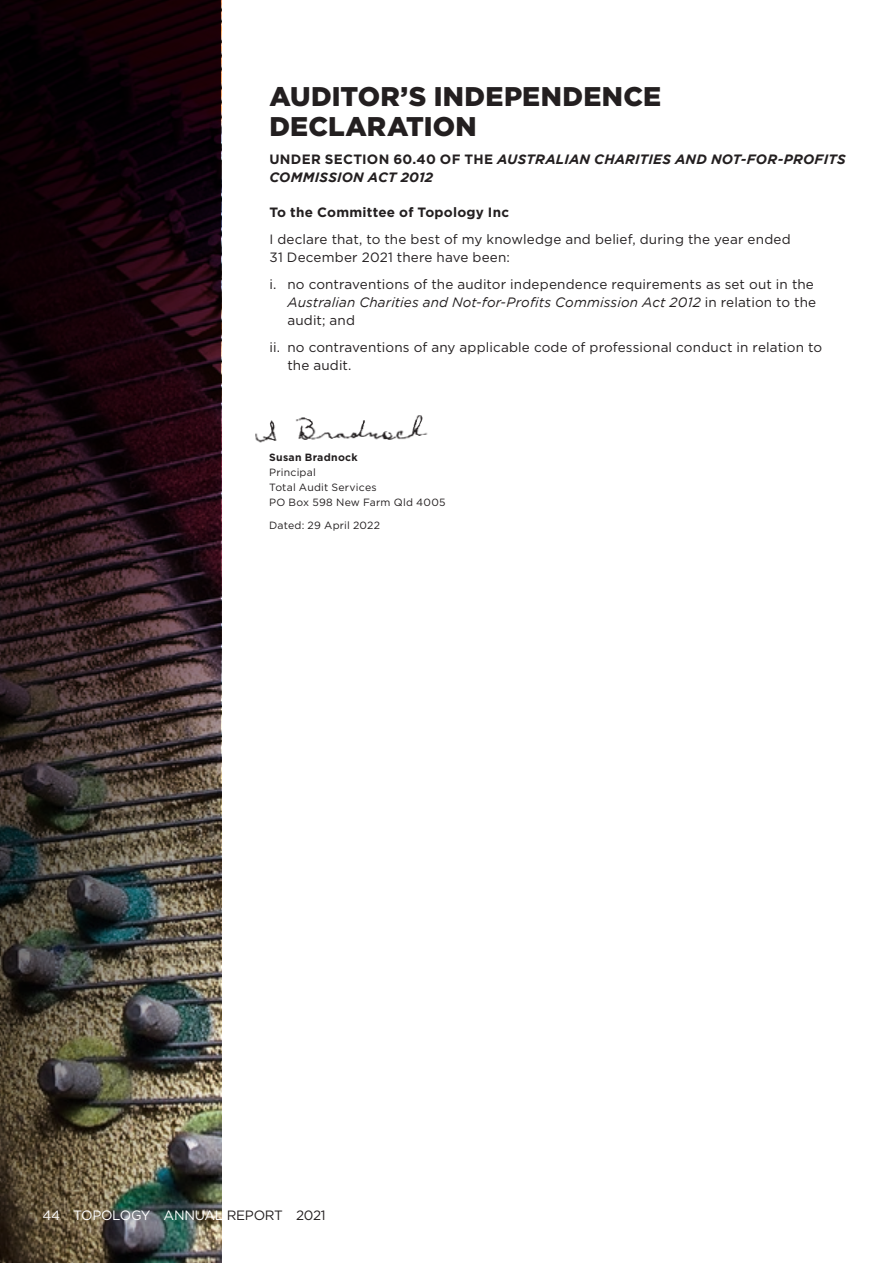
<style>
.page{position:relative;width:893px;height:1263px;background:#fff}
.page>*{position:absolute;margin:0;border:0;box-sizing:border-box;transform-origin:0 0}
.t1{font:900 27px/30px "Gotham";letter-spacing:.005em;color:#231f20}
.t2{font:13.5px/18px "Gotham";letter-spacing:.01em;color:#231f20}
.t3{font:italic 700 13.5px/18px "Gotham";letter-spacing:.015em;color:#231f20}
.t4{font:700 13.5px "Gotham";letter-spacing:.015em;color:#231f20}
.t5{font:13.5px "Gotham";letter-spacing:-.02em;color:#fff}
.t6{font:10.5px/15px "Gotham";letter-spacing:.02em;color:#231f20}
.t7{font:700 10.5px "Gotham";letter-spacing:.025em;color:#231f20}
.s1{font-style:normal}
.s2{font-style:italic}
.s3{color:#231f20}
</style>
<div class="page">
<img style="left:0;top:0;width:221px;height:1263px">
<img style="left:255px;top:415px;width:173px;height:28px">
<h1 class="t1" style="left:269px;top:82px;width:393px">AUDITOR’S INDEPENDENCE<br>DECLARATION</h1>
<p class="t3" style="left:269px;top:150px;width:578px"><span class="s1">UNDER SECTION 60.40 OF THE</span> AUSTRALIAN CHARITIES AND NOT-FOR-PROFITS<br>COMMISSION ACT 2012</p>
<p class="t4" style="left:269px;top:203px;width:241px">To the Committee of Topology Inc</p>
<p class="t2" style="left:269px;top:229px;width:523px">I declare that, to the best of my knowledge and belief, during the year ended<br>31 December 2021 there have been:</p>
<p class="t2" style="left:287px;top:274px;width:530px;text-indent:-18px">i. no contraventions of the auditor independence requirements as set out in the<br><span class="s2">Australian Charities and Not-for-Profits Commission Act 2012</span> in relation to the audit; and</p>
<p class="t2" style="left:287px;top:337px;width:536px;text-indent:-18px">ii. no contraventions of any applicable code of professional conduct in relation to the audit.</p>
<p class="t7" style="left:269px;top:450px;width:90px">Susan Bradnock</p>
<p class="t6" style="left:269px;top:465px;width:178px">Principal<br>Total Audit Services<br>PO Box 598 New Farm Qld 4005</p>
<p class="t6" style="left:269px;top:517px;width:113px">Dated: 29 April 2022</p>
<p class="t5" style="left:43px;top:1207px;width:285px">44 TOPOLOGY ANNUAL <span class="s3">REPORT 2021</span></p>
</div>
